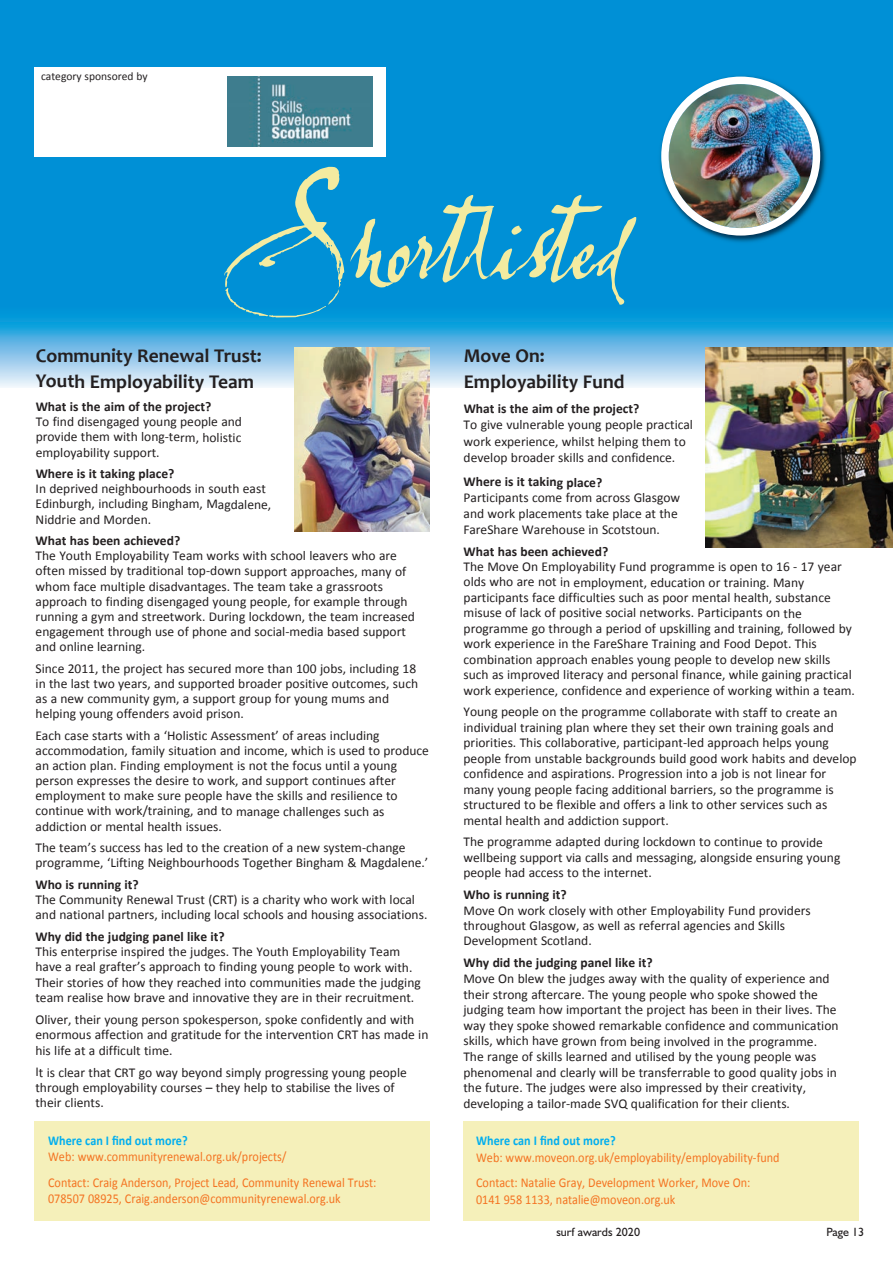
<style>
.page{position:relative;width:893px;height:1263px;background:#fff}
.page>*{position:absolute;margin:0;border:0;box-sizing:border-box;transform-origin:0 0}
.t1{font:136.8px "Lassigue D Mato";letter-spacing:-.06em;color:#f3eba0}
.t2{font:700 19.5px/25.5px "Candara";color:#231f20}
.t3{font:13.5px/15.5px "Calibri";color:#231f20}
.t4{font:13.5px/25.7px "Calibri";color:#f47321;scale:.9 1}
.t5{font:700 13.5px "Calibri";color:#231f20}
.t6{font:700 13.5px "Calibri";color:#00aeef;scale:.9 1}
.t7{font:12px "Humanist 521 BT";color:#231f20}
.t8{font:11.55px "Calibri";color:#231f20}
</style>
<div class="page">
<div style="left:0;top:0;width:893px;height:352px;background:#0090d6"></div>
<svg style="left:0;top:318px;width:893px;height:70px;background:#6fbee7"></svg>
<div style="left:34px;top:67px;width:352px;height:89px;background:#fff"></div>
<img style="left:227px;top:77px;width:145px;height:70px">
<div style="left:463px;top:1121px;width:396px;height:99px;background:#f5f0ba"></div>
<div style="left:34px;top:1121px;width:395px;height:99px;background:#f5f0ba"></div>
<img style="left:294px;top:347px;width:135px;height:184px">
<img style="left:706px;top:347px;width:187px;height:200px">
<img style="left:660px;top:76px;width:167px;height:167px">
<img style="left:661px;top:77px;width:159px;height:159px">
<p class="t8" style="left:41px;top:69px;width:108px">category sponsored by</p>
<h1 class="t1" style="left:230px;top:150px;width:395px">Shortlisted</h1>
<h2 class="t2" style="left:36px;top:343px;width:228px">Community Renewal Trust:<br>Youth Employability Team</h2>
<p class="t5" style="left:36px;top:398px;width:177px">What is the aim of the project?</p>
<p class="t3" style="left:36px;top:414px;width:208px;text-align:justify">To find disengaged young people and provide them with long-term, holistic employability support.</p>
<p class="t5" style="left:36px;top:465px;width:140px">Where is it taking place?</p>
<p class="t3" style="left:36px;top:481px;width:237px">In deprived neighbourhoods in south east<br>Edinburgh, including Bingham, Magdalene,<br>Niddrie and Morden.</p>
<p class="t5" style="left:36px;top:532px;width:146px">What has been achieved?</p>
<p class="t3" style="left:36px;top:548px;width:381px">The Youth Employability Team works with school leavers who are often missed by traditional top-down support approaches, many of whom face multiple disadvantages. The team take a grassroots approach to finding disengaged young people, for example through running a gym and streetwork. During lockdown, the team increased engagement through use of phone and social-media based support and online learning.</p>
<p class="t3" style="left:36px;top:660px;width:384px">Since 2011, the project has secured more than 100 jobs, including 18 in the last two years, and supported broader positive outcomes, such as a new community gym, a support group for young mums and helping young offenders avoid prison.</p>
<p class="t3" style="left:36px;top:727px;width:395px">Each case starts with a ‘Holistic Assessment’ of areas including accommodation, family situation and income, which is used to produce an action plan. Finding employment is not the focus until a young person expresses the desire to work, and support continues after employment to make sure people have the skills and resilience to continue with work/training, and to manage challenges such as addiction or mental health issues.</p>
<p class="t3" style="left:36px;top:839px;width:394px">The team’s success has led to the creation of a new system-change programme, ‘Lifting Neighbourhoods Together Bingham &amp; Magdalene.’</p>
<p class="t5" style="left:36px;top:876px;width:105px">Who is running it?</p>
<p class="t3" style="left:36px;top:891px;width:393px">The Community Renewal Trust (CRT) is a charity who work with local and national partners, including local schools and housing associations.</p>
<p class="t5" style="left:35px;top:928px;width:191px">Why did the judging panel like it?</p>
<p class="t3" style="left:35px;top:943px;width:387px">This enterprise inspired the judges. The Youth Employability Team have a real grafter’s approach to finding young people to work with.<br>Their stories of how they reached into communities made the judging team realise how brave and innovative they are in their recruitment.</p>
<p class="t3" style="left:35px;top:1011px;width:394px">Oliver, their young person spokesperson, spoke confidently and with enormous affection and gratitude for the intervention CRT has made in his life at a difficult time.</p>
<p class="t3" style="left:35px;top:1064px;width:373px">It is clear that CRT go way beyond simply progressing young people through employability courses – they help to stabilise the lives of their clients.</p>
<p class="t6" style="left:48px;top:1132px;width:157px">Where can I find out more?</p>
<p class="t4" style="left:48px;top:1143px;width:366px">Web: www.communityrenewal.org.uk/projects/<br>Contact: Craig Anderson, Project Lead, Community Renewal Trust:</p>
<p class="t4" style="left:48px;top:1185px;width:327px">078507 08925, Craig.anderson@communityrenewal.org.uk</p>
<h2 class="t2" style="left:464px;top:343px;width:162px">Move On:<br>Employability Fund</h2>
<p class="t5" style="left:464px;top:400px;width:177px">What is the aim of the project?</p>
<p class="t3" style="left:464px;top:416px;width:231px;line-height:16.5px">To give vulnerable young people practical work experience, whilst helping them to develop broader skills and confidence.</p>
<p class="t5" style="left:464px;top:474px;width:140px">Where is it taking place?</p>
<p class="t3" style="left:464px;top:489px;width:218px">Participants come from across Glasgow and work placements take place at the<br>FareShare Warehouse in Scotstoun.</p>
<p class="t5" style="left:464px;top:543px;width:146px">What has been achieved?</p>
<p class="t3" style="left:464px;top:558px;width:393px">The Move On Employability Fund programme is open to 16 - 17 year olds who are not in employment, education or training. Many participants face difficulties such as poor mental health, substance misuse of lack of positive social networks. Participants on the programme go through a period of upskilling and training, followed by work experience in the FareShare Training and Food Depot. This combination approach enables young people to develop new skills such as improved literacy and personal finance, while gaining practical work experience, confidence and experience of working within a team.</p>
<p class="t3" style="left:463px;top:704px;width:395px">Young people on the programme collaborate with staff to create an individual training plan where they set their own training goals and priorities. This collaborative, participant-led approach helps young people from unstable backgrounds build good work habits and develop confidence and aspirations. Progression into a job is not linear for many young people facing additional barriers, so the programme is structured to be flexible and offers a link to other services such as mental health and addiction support.</p>
<p class="t3" style="left:463px;top:833px;width:378px">The programme adapted during lockdown to continue to provide wellbeing support via calls and messaging, alongside ensuring young people had access to the internet.</p>
<p class="t5" style="left:463px;top:886px;width:105px">Who is running it?</p>
<p class="t3" style="left:463px;top:902px;width:349px">Move On work closely with other Employability Fund providers throughout Glasgow, as well as referral agencies and Skills<br>Development Scotland.</p>
<p class="t5" style="left:463px;top:954px;width:191px">Why did the judging panel like it?</p>
<p class="t3" style="left:463px;top:970px;width:377px">Move On blew the judges away with the quality of experience and their strong aftercare. The young people who spoke showed the judging team how important the project has been in their lives. The way they spoke showed remarkable confidence and communication skills, which have grown from being involved in the programme.<br>The range of skills learned and utilised by the young people was phenomenal and clearly will be transferrable to good quality jobs in the future. The judges were also impressed by their creativity, developing a tailor-made SVQ qualification for their clients.</p>
<p class="t6" style="left:476px;top:1132px;width:157px">Where can I find out more?</p>
<p class="t4" style="left:476px;top:1143px;width:339px">Web: www.moveon.org.uk/employability/employability-fund<br>Contact: Natalie Gray, Development Worker, Move On:</p>
<p class="t4" style="left:476px;top:1186px;width:223px">0141 958 1133, natalie@moveon.org.uk</p>
<p class="t7" style="left:556px;top:1228px;width:85px">surf awards 2020</p>
<p class="t7" style="left:826px;top:1228px;width:39px">Page 13</p>
</div>
